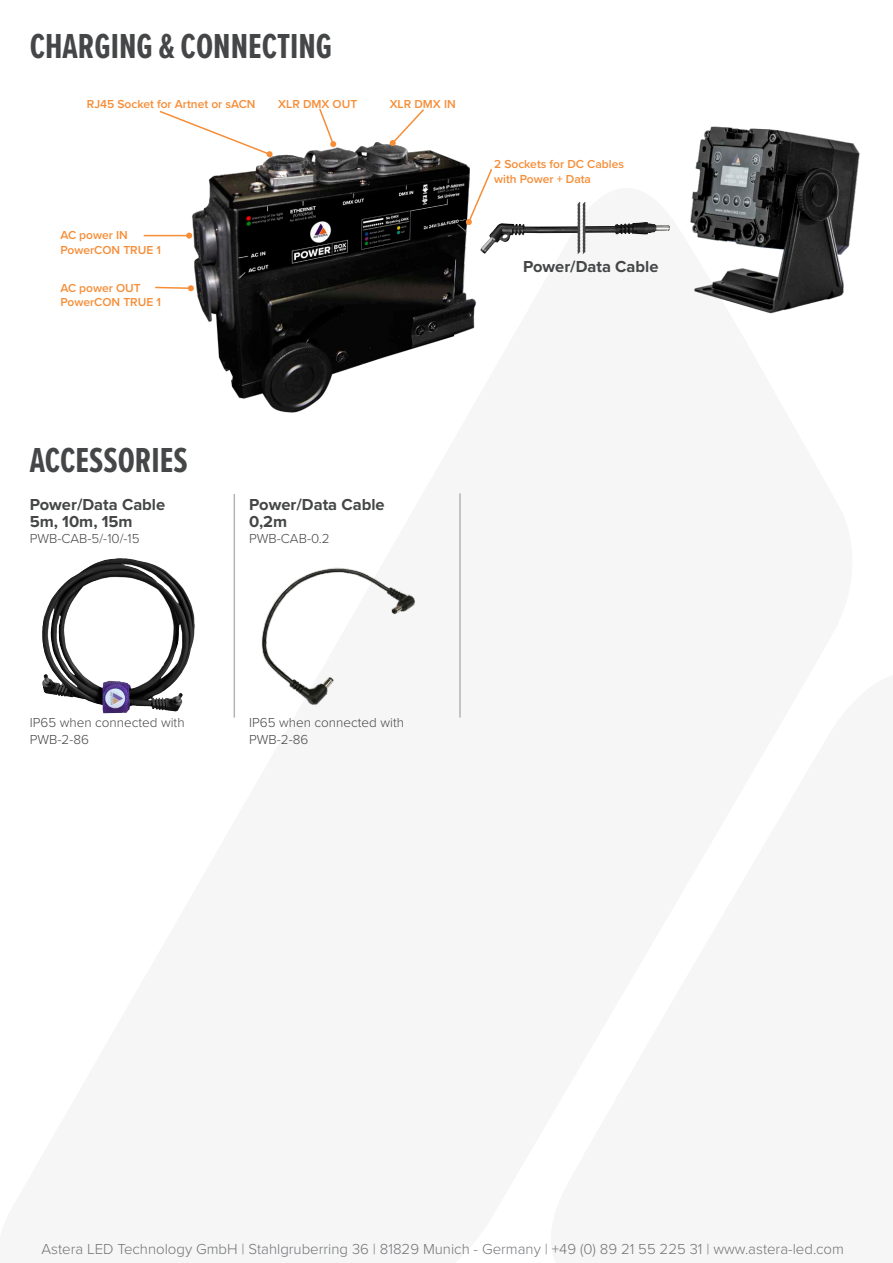
<style>
.page{position:relative;width:893px;height:1263px;background:#fff}
.page>*{position:absolute;margin:0;border:0;box-sizing:border-box;transform-origin:0 0}
.t1{font:700 36px "Proxima Nova Ex Cn";color:#454647}
.t2{font:700 16.5px/16.5px "Proxima Nova";color:#454647}
.t3{font:300 15px "Proxima Nova";color:#76787b}
.t4{font:300 13.5px/16.5px "Proxima Nova";color:#454647}
.t5{font:600 12px/14.4px "Proxima Nova";color:#f68d37}
</style>
<div class="page">
<svg style="left:42px;top:221px;width:606px;height:497px"></svg>
<img style="left:189px;top:142px;width:293px;height:271px">
<img style="left:480px;top:223px;width:97px;height:31px">
<img style="left:586px;top:222px;width:84px;height:12px">
<svg style="left:577px;top:202px;width:9px;height:52px"></svg>
<svg style="left:466px;top:167px;width:27px;height:58px"></svg>
<svg style="left:390px;top:109px;width:36px;height:37px"></svg>
<svg style="left:318px;top:108px;width:18px;height:39px"></svg>
<svg style="left:159px;top:110px;width:114px;height:47px"></svg>
<hr style="left:144px;top:235px;width:45px;height:1px;background:#f68d37">
<svg style="left:186px;top:233px;width:6px;height:6px"></svg>
<svg style="left:154px;top:285px;width:40px;height:6px"></svg>
<hr style="left:234px;top:494px;width:1px;height:223px;background:#b3b4b8">
<hr style="left:459px;top:493px;width:2px;height:224px;background:#b3b4b8">
<img style="left:47px;top:558px;width:71px;height:50px">
<img style="left:260px;top:561px;width:156px;height:145px">
<img style="left:690px;top:126px;width:170px;height:188px">
<h1 class="t1" style="left:30px;top:25px;width:304px">CHARGING &amp; CONNECTING</h1>
<p class="t5" style="left:87px;top:97px;width:170px">RJ45 Socket for Artnet or sACN</p>
<p class="t5" style="left:278px;top:97px;width:81px">XLR DMX OUT</p>
<p class="t5" style="left:390px;top:97px;width:68px">XLR DMX IN</p>
<p class="t5" style="left:60px;top:228px;width:102px">AC power IN<br>PowerCON TRUE 1</p>
<p class="t5" style="left:60px;top:280px;width:102px">AC power OUT<br>PowerCON TRUE 1</p>
<p class="t5" style="left:494px;top:157px;width:131px">2 Sockets for DC Cables with Power + Data</p>
<h2 class="t2" style="left:523px;top:258px;width:137px">Power/Data Cable</h2>
<h1 class="t1" style="left:30px;top:438px;width:159px">ACCESSORIES</h1>
<h2 class="t2" style="left:30px;top:496px;width:137px">Power/Data Cable<br>5m, 10m, 15m</h2>
<p class="t4" style="left:30px;top:530px;width:111px">PWB-CAB-5/-10/-15</p>
<h2 class="t2" style="left:249px;top:496px;width:137px">Power/Data Cable<br>0,2m</h2>
<p class="t4" style="left:249px;top:530px;width:82px">PWB-CAB-0.2</p>
<p class="t4" style="left:30px;top:714px;width:156px">IP65 when connected with<br>PWB-2-86</p>
<p class="t4" style="left:249px;top:714px;width:156px">IP65 when connected with<br>PWB-2-86</p>
<p class="t3" style="left:41px;top:1237px;width:804px">Astera LED Technology GmbH | Stahlgruberring 36 | 81829 Munich - Germany | +49 (0) 89 21 55 225 31 | www.astera-led.com</p>
</div>
